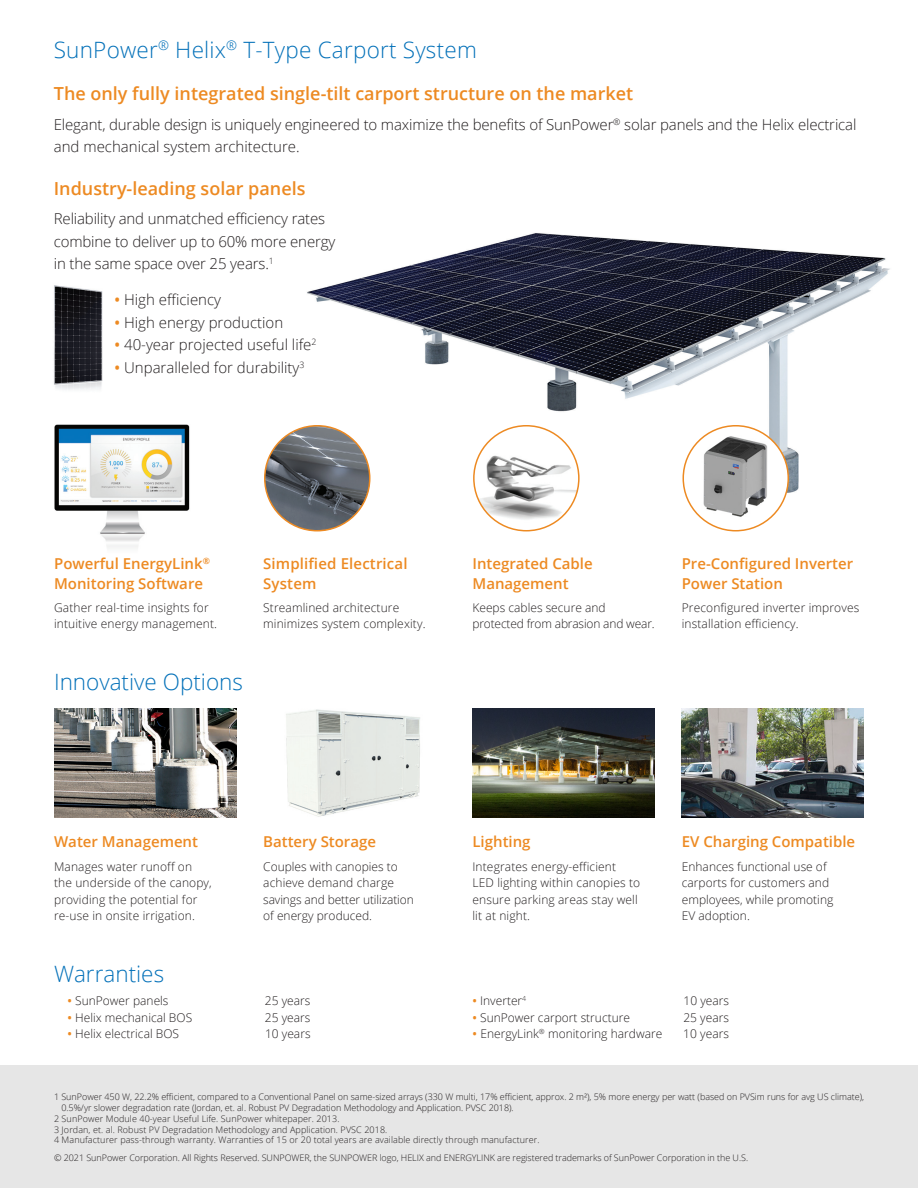
<style>
.page{position:relative;width:918px;height:1188px;background:#fff}
.page>*{position:absolute;margin:0;border:0;box-sizing:border-box;transform-origin:0 0}
.t1{font:300 22.5px "Open Sans";letter-spacing:.01em;color:#0471b9}
.t2{font:600 18px "Open Sans";color:#ed8a22}
.t3{font:300 15px/22.5px "Open Sans";letter-spacing:-.01em;color:#231f20}
.t4{font:600 15px/19.5px "Open Sans";color:#ed8a22}
.t5{font:300 12px/16.5px "Open Sans";letter-spacing:.01em;color:#231f20}
.t6{font:300 12px/16.5px "Open Sans";letter-spacing:-.015em;color:#231f20}
.t7{font:300 9px/10.8px "Open Sans";letter-spacing:-.005em;color:#231f20}
.s1{font-weight:600;color:#ed8a22}
</style>
<div class="page">
<img style="left:54px;top:285px;width:49px;height:105px">
<img style="left:303px;top:233px;width:587px;height:280px">
<img style="left:54px;top:425px;width:136px;height:123px">
<img style="left:474px;top:426px;width:105px;height:105px;border-radius:52px">
<div style="left:473px;top:425px;width:107px;height:106px;border:2px solid #ed8a22;border-radius:50%"></div>
<img style="left:683px;top:426px;width:105px;height:105px;border-radius:52px">
<div style="left:682px;top:425px;width:107px;height:106px;border:2px solid #ed8a22;border-radius:50%"></div>
<img style="left:265px;top:426px;width:105px;height:105px;border-radius:52px">
<div style="left:264px;top:425px;width:106px;height:106px;border:2px solid #ed8a22;border-radius:50%"></div>
<img style="left:286px;top:709px;width:134px;height:108px">
<img style="left:682px;top:708px;width:182px;height:110px">
<img style="left:54px;top:708px;width:182px;height:110px">
<img style="left:473px;top:708px;width:182px;height:110px">
<div style="left:0;top:1066px;width:918px;height:122px;background:#e6e6e6"></div>
<p class="t1" style="left:54px;top:34px;width:425px">SunPower<sup>®</sup> Helix<sup>®</sup> T-Type Carport System</p>
<p class="t2" style="left:54px;top:82px;width:581px">The only fully integrated single-tilt carport structure on the market</p>
<p class="t3" style="left:54px;top:113px;width:804px">Elegant, durable design is uniquely engineered to maximize the benefits of SunPower<sup>®</sup> solar panels and the Helix electrical and mechanical system architecture.</p>
<p class="t2" style="left:54px;top:176px;width:253px">Industry-leading solar panels</p>
<p class="t3" style="left:54px;top:207px;width:283px">Reliability and unmatched efficiency rates combine to deliver up to 60% more energy in the same space over 25 years.<sup>1</sup></p>
<p class="t3" style="left:115px;top:288px;width:108px"><span class="s1">•</span> High efficiency</p>
<p class="t3" style="left:115px;top:311px;width:170px"><span class="s1">•</span> High energy production</p>
<p class="t3" style="left:115px;top:333px;width:203px"><span class="s1">•</span> 40-year projected useful life<sup>2</sup></p>
<p class="t3" style="left:115px;top:356px;width:191px"><span class="s1">•</span> Unparalleled for durability<sup>3</sup></p>
<p class="t4" style="left:54px;top:554px;width:157px">Powerful EnergyLink<sup>®<br></sup>Monitoring Software</p>
<p class="t5" style="left:54px;top:599px;width:165px">Gather real-time insights for intuitive energy management.</p>
<p class="t1" style="left:54px;top:667px;width:190px">Innovative Options</p>
<p class="t4" style="left:263px;top:554px;width:146px">Simplified Electrical<br>System</p>
<p class="t5" style="left:263px;top:599px;width:164px">Streamlined architecture minimizes system complexity.</p>
<p class="t4" style="left:472px;top:554px;width:122px">Integrated Cable<br>Management</p>
<p class="t6" style="left:472px;top:599px;width:184px">Keeps cables secure and protected from abrasion and wear.</p>
<p class="t4" style="left:682px;top:554px;width:173px">Pre-Configured Inverter<br>Power Station</p>
<p class="t5" style="left:682px;top:599px;width:179px">Preconfigured inverter improves installation efficiency.</p>
<p class="t4" style="left:54px;top:832px;width:145px">Water Management</p>
<p class="t5" style="left:54px;top:858px;width:159px">Manages water runoff on the underside of the canopy, providing the potential for re-use in onsite irrigation.</p>
<p class="t4" style="left:263px;top:832px;width:114px">Battery Storage</p>
<p class="t5" style="left:263px;top:858px;width:152px">Couples with canopies to achieve demand charge savings and better utilization of energy produced.</p>
<p class="t1" style="left:54px;top:959px;width:112px">Warranties</p>
<p class="t5" style="left:68px;top:992px;width:103px"><span class="s1">•</span> SunPower panels</p>
<p class="t5" style="left:265px;top:992px;width:47px">25 years</p>
<p class="t5" style="left:68px;top:1009px;width:126px"><span class="s1">•</span> Helix mechanical BOS</p>
<p class="t5" style="left:265px;top:1009px;width:47px">25 years</p>
<p class="t5" style="left:68px;top:1025px;width:113px"><span class="s1">•</span> Helix electrical BOS</p>
<p class="t5" style="left:265px;top:1025px;width:47px">10 years</p>
<p class="t4" style="left:472px;top:832px;width:60px">Lighting</p>
<p class="t5" style="left:472px;top:858px;width:169px">Integrates energy-efficient<br>LED lighting within canopies to ensure parking areas stay well lit at night.</p>
<p class="t4" style="left:682px;top:832px;width:175px">EV Charging Compatible</p>
<p class="t5" style="left:682px;top:858px;width:153px">Enhances functional use of carports for customers and employees, while promoting<br>EV adoption.</p>
<p class="t5" style="left:472px;top:992px;width:55px"><span class="s1">•</span> Inverter<sup>4</sup></p>
<p class="t5" style="left:683px;top:992px;width:47px">10 years</p>
<p class="t5" style="left:472px;top:1009px;width:159px"><span class="s1">•</span> SunPower carport structure</p>
<p class="t5" style="left:683px;top:1009px;width:47px">25 years</p>
<p class="t5" style="left:472px;top:1025px;width:191px"><span class="s1">•</span> EnergyLink<sup>®</sup> monitoring hardware</p>
<p class="t5" style="left:683px;top:1025px;width:47px">10 years</p>
<p class="t7" style="left:61px;top:1091px;width:804px;text-indent:-7px">1 SunPower 450 W, 22.2% efficient, compared to a Conventional Panel on same-sized arrays (330 W multi, 17% efficient, approx. 2 m²), 5% more energy per watt (based on PVSim runs for avg US climate),<br>0.5%/yr slower degradation rate (Jordan, et. al. Robust PV Degradation Methodology and Application. PVSC 2018).</p>
<p class="t7" style="left:54px;top:1113px;width:287px">2 SunPower Module 40-year Useful Life. SunPower whitepaper. 2013.</p>
<p class="t7" style="left:54px;top:1124px;width:335px">3 Jordan, et. al. Robust PV Degradation Methodology and Application. PVSC 2018.</p>
<p class="t7" style="left:54px;top:1135px;width:487px">4 Manufacturer pass-through warranty. Warranties of 15 or 20 total years are available directly through manufacturer.</p>
<p class="t7" style="left:54px;top:1152px;width:696px">© 2021 SunPower Corporation. All Rights Reserved. SUNPOWER, the SUNPOWER logo, HELIX and ENERGYLINK are registered trademarks of SunPower Corporation in the U.S.</p>
</div>
